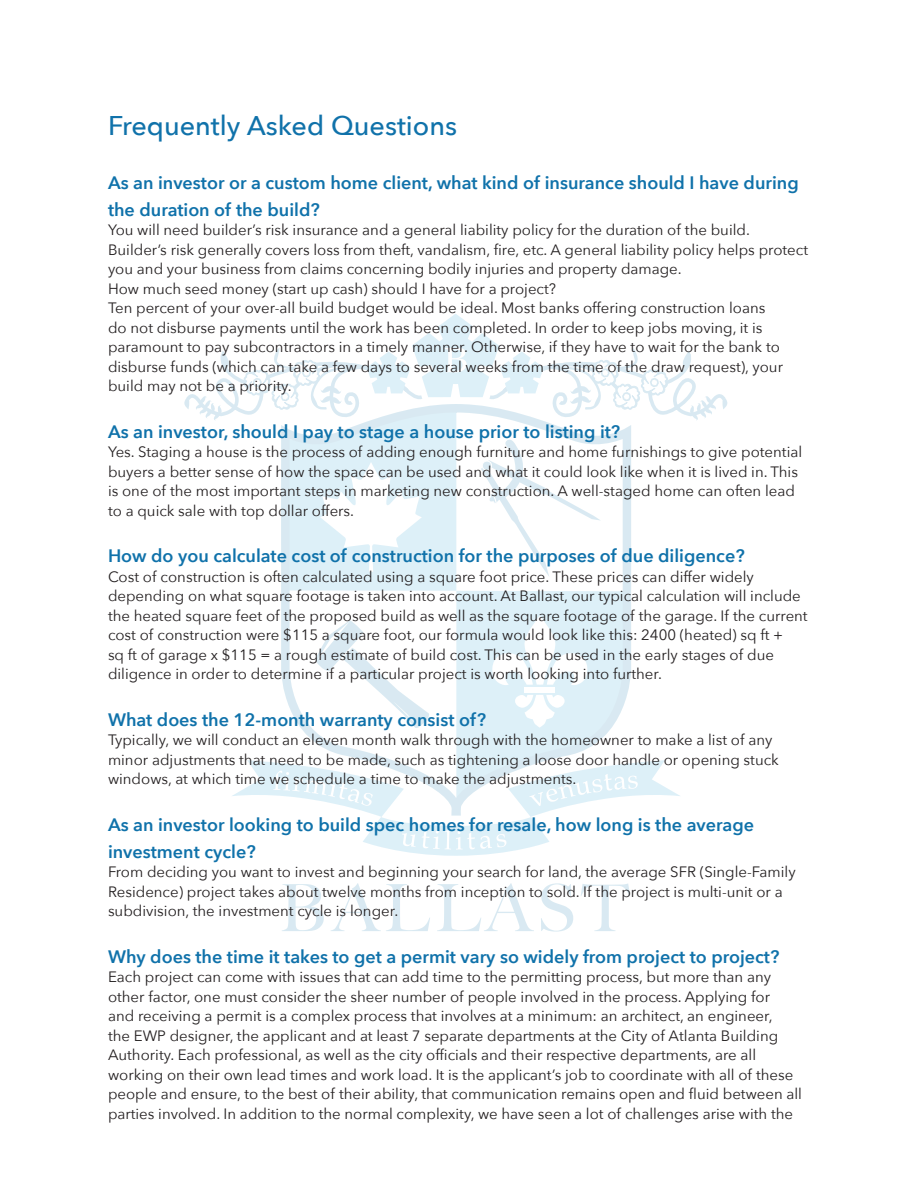
<style>
.page{position:relative;width:918px;height:1188px;background:#fff}
.page>*{position:absolute;margin:0;border:0;box-sizing:border-box;transform-origin:0 0}
.t1{font:500 27px "Avenir Next";color:#1072aa}
.t2{font:600 18px/27px "Avenir Next";color:#1072aa}
.t3{font:15px/19.5px "Avenir Next";color:#231f20}
</style>
<div class="page">
<svg style="left:282px;top:884px;width:42px;height:47px"></svg>
<svg style="left:331px;top:883px;width:99px;height:48px"></svg>
<svg style="left:437px;top:883px;width:97px;height:48px"></svg>
<svg style="left:541px;top:883px;width:32px;height:49px"></svg>
<svg style="left:581px;top:883px;width:49px;height:48px"></svg>
<svg style="left:184px;top:314px;width:544px;height:542px"></svg>
<p class="t1" style="left:108px;top:102px;width:351px">Frequently Asked Questions</p>
<p class="t2" style="left:108px;top:168px;width:692px">As an investor or a custom home client, what kind of insurance should I have during the duration of the build?</p>
<p class="t3" style="left:108px;top:220px;width:702px">You will need builder’s risk insurance and a general liability policy for the duration of the build.<br>Builder’s risk generally covers loss from theft, vandalism, fire, etc. A general liability policy helps protect you and your business from claims concerning bodily injuries and property damage.</p>
<p class="t3" style="left:108px;top:278px;width:450px">How much seed money (start up cash) should I have for a project?</p>
<p class="t3" style="left:108px;top:298px;width:677px">Ten percent of your over-all build budget would be ideal. Most banks offering construction loans do not disburse payments until the work has been completed. In order to keep jobs moving, it is paramount to pay subcontractors in a timely manner. Otherwise, if they have to wait for the bank to disburse funds (which can take a few days to several weeks from the time of the draw request), your build may not be a priority.</p>
<p class="t2" style="left:108px;top:417px;width:514px">As an investor, should I pay to stage a house prior to listing it?</p>
<p class="t3" style="left:108px;top:442px;width:696px">Yes. Staging a house is the process of adding enough furniture and home furnishings to give potential buyers a better sense of how the space can be used and what it could look like when it is lived in. This is one of the most important steps in marketing new construction. A well-staged home can often lead to a quick sale with top dollar offers.</p>
<p class="t2" style="left:108px;top:542px;width:638px">How do you calculate cost of construction for the purposes of due diligence?</p>
<p class="t3" style="left:108px;top:566px;width:701px">Cost of construction is often calculated using a square foot price. These prices can differ widely depending on what square footage is taken into account. At Ballast, our typical calculation will include the heated square feet of the proposed build as well as the square footage of the garage. If the current cost of construction were $115 a square foot, our formula would look like this: 2400 (heated) sq ft +<br>sq ft of garage x $115 = a rough estimate of build cost. This can be used in the early stages of due diligence in order to determine if a particular project is worth looking into further.</p>
<p class="t2" style="left:108px;top:705px;width:380px">What does the 12-month warranty consist of?</p>
<p class="t3" style="left:108px;top:730px;width:672px">Typically, we will conduct an eleven month walk through with the homeowner to make a list of any minor adjustments that need to be made, such as tightening a loose door handle or opening stuck windows, at which time we schedule a time to make the adjustments.</p>
<p class="t2" style="left:108px;top:810px;width:648px">As an investor looking to build spec homes for resale, how long is the average investment cycle?</p>
<p class="t3" style="left:108px;top:862px;width:689px">From deciding you want to invest and beginning your search for land, the average SFR (Single-Family<br>Residence) project takes about twelve months from inception to sold. If the project is multi-unit or a subdivision, the investment cycle is longer.</p>
<p class="t2" style="left:108px;top:942px;width:673px">Why does the time it takes to get a permit vary so widely from project to project?</p>
<p class="t3" style="left:108px;top:967px;width:696px">Each project can come with issues that can add time to the permitting process, but more than any other factor, one must consider the sheer number of people involved in the process. Applying for<br>and receiving a permit is a complex process that involves at a minimum: an architect, an engineer,<br>the EWP designer, the applicant and at least 7 separate departments at the City of Atlanta Building Authority. Each professional, as well as the city officials and their respective departments, are all working on their own lead times and work load. It is the applicant’s job to coordinate with all of these people and ensure, to the best of their ability, that communication remains open and fluid between all parties involved. In addition to the normal complexity, we have seen a lot of challenges arise with the</p>
</div>
